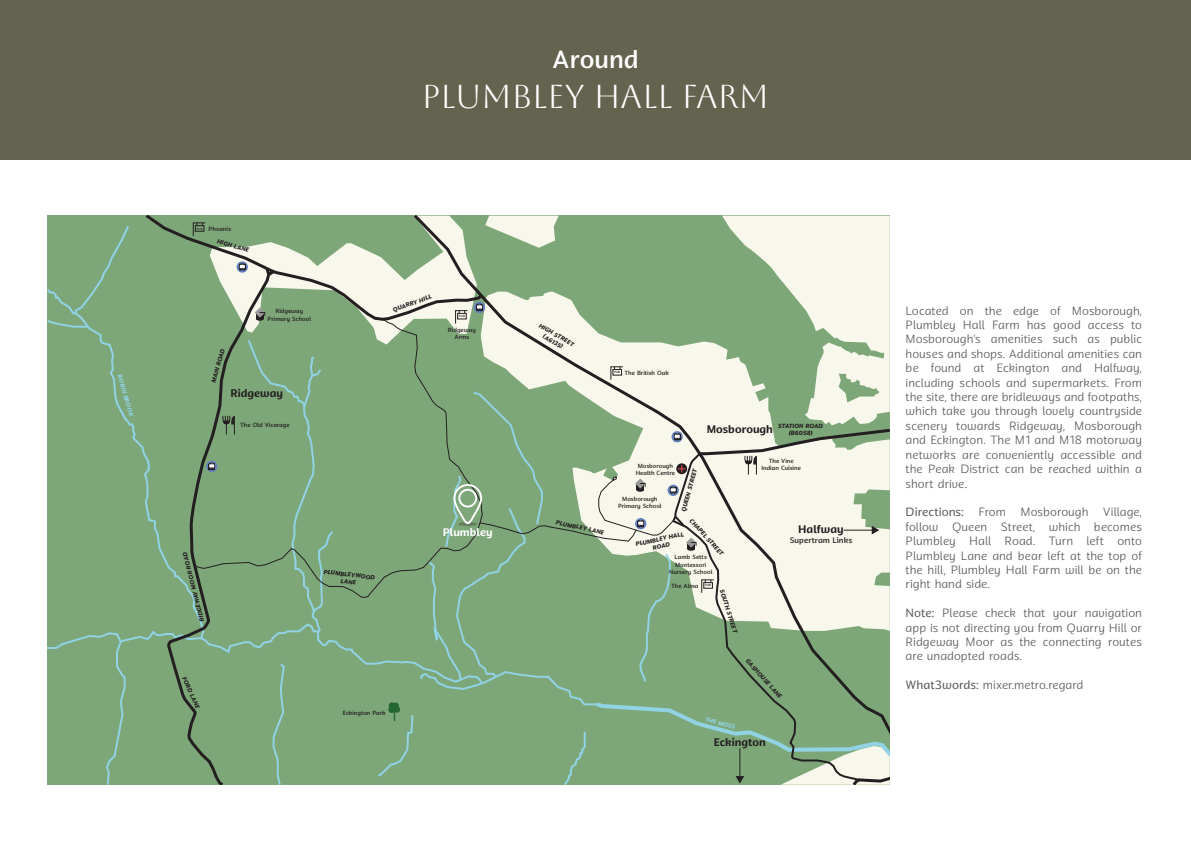
<style>
.page{position:relative;width:1191px;height:842px;background:#fff}
.page>*{position:absolute;margin:0;border:0;box-sizing:border-box;transform-origin:0 0}
.t1{font:33px "Aboreto";color:#fff}
.t2{font:500 25px "Anona";color:#fff}
.t3{font:300 12px/14.4px "Anona";color:#585a5b;text-align:justify}
.t4{font:600 11px "Anona";color:#231f20}
.t5{font:600 11px "Anona";color:#fff}
.t6{font:500 8px "Anona";color:#231f20}
.t7{font:500 6px/7.2px "Anona";color:#231f20;text-align:center}
.t8{font:italic 700 6px/7.2px "Anona";color:#231f20;text-align:center}
.t9{font:italic 700 6px "Anona";color:#91d1e4}
.t10{font:500 3px "Anona";color:#231f20}
.s1{font-weight:400}
</style>
<div class="page">
<div style="left:0;top:0;width:1191px;height:159px;background:#63634f"></div>
<svg style="left:48px;top:216px;width:842px;height:569px;background:#96b691"></svg>
<p class="t9" style="left:124px;top:373px;width:45px;rotate:74deg">ROBIN BROOK</p>
<h2 class="t2" style="left:552px;top:41px;width:88px">Around</h2>
<h1 class="t1" style="left:422px;top:78px;width:349px">PLUMBLEY HALL FARM</h1>
<p class="t7" style="left:209px;top:225px;width:24px">Phoenix</p>
<p class="t10" style="left:197px;top:226px;width:8px">PUB</p>
<p class="t8" style="left:218px;top:238px;width:34px;rotate:15deg">HIGH LANE</p>
<p class="t8" style="left:210px;top:382px;width:37px;rotate:-75deg">MAIN ROAD</p>
<p class="t7" style="left:267px;top:308px;width:45px">Ridgeway<br>Primary School</p>
<p class="t4" style="left:230px;top:384px;width:54px">Ridgeway</p>
<p class="t7" style="left:240px;top:421px;width:51px">The Old Vicarage</p>
<p class="t8" style="left:392px;top:307px;width:42px;rotate:-20deg">QUARRY HILL</p>
<p class="t10" style="left:459px;top:314px;width:8px">PUB</p>
<p class="t7" style="left:448px;top:326px;width:29px">Ridgeway<br>Arms</p>
<p class="t8" style="left:199px;top:622px;width:73px;rotate:-104deg">RIDGEWAY MOOR ROAD</p>
<p class="t8" style="left:187px;top:675px;width:36px;rotate:65deg">FORD LANE</p>
<p class="t8" style="left:324px;top:568px;width:53px;rotate:7deg">PLUMBLEYWOOD<br>LANE</p>
<p class="t7" style="left:343px;top:710px;width:44px">Eckington Park</p>
<p class="t5" style="left:443px;top:523px;width:51px">Plumbley</p>
<p class="t8" style="left:541px;top:322px;width:41px;rotate:30deg">HIGH STREET (A6135)</p>
<p class="t7" style="left:624px;top:370px;width:46px">The British Oak</p>
<p class="t10" style="left:614px;top:370px;width:8px">PUB</p>
<p class="t8" style="left:557px;top:519px;width:51px;rotate:12deg">PLUMBLEY LANE</p>
<p class="t7" style="left:635px;top:462px;width:41px">Mosborough<br>Health Centre</p>
<p class="t8" style="left:680px;top:510px;width:46px;rotate:-74deg">QUEEN STREET</p>
<p class="t7" style="left:618px;top:495px;width:45px">Mosborough<br>Primary School</p>
<p class="t8" style="left:778px;top:422px;width:47px">STATION ROAD (B6058)</p>
<p class="t4" style="left:707px;top:421px;width:68px">Mosborough</p>
<p class="t7" style="left:761px;top:457px;width:41px">The Vine<br>Indian Cuisine</p>
<p class="t8" style="left:693px;top:517px;width:49px;rotate:48deg">CHAPEL STREET</p>
<p class="t8" style="left:725px;top:588px;width:47px;rotate:72deg">SOUTH STREET</p>
<p class="t8" style="left:635px;top:541px;width:51px;rotate:-12deg">PLUMBLEY HALL<br>ROAD</p>
<p class="t7" style="left:669px;top:554px;width:45px">Lamb Setts<br>Montessori<br>Nursery School</p>
<p class="t7" style="left:671px;top:582px;width:42px">The Alma <sup>PUB</sup></p>
<p class="t4" style="left:798px;top:521px;width:47px">Halfway</p>
<p class="t6" style="left:789px;top:534px;width:64px">Supertram Links</p>
<p class="t9" style="left:706px;top:715px;width:32px;rotate:14deg">THE MOSS</p>
<p class="t8" style="left:749px;top:657px;width:52px;rotate:48deg">GASHOUSE LANE</p>
<p class="t4" style="left:714px;top:733px;width:54px">Eckington</p>
<p class="t3" style="left:905px;top:303px;width:238px">Located on the edge of Mosborough, Plumbley Hall Farm has good access to Mosborough’s amenities such as public houses and shops. Additional amenities can be found at Eckington and Halfway, including schools and supermarkets. From the site, there are bridleways and footpaths, which take you through lovely countryside scenery towards Ridgeway, Mosborough and Eckington. The M1 and M18 motorway networks are conveniently accessible and the Peak District can be reached within a short drive.</p>
<p class="t3" style="left:905px;top:505px;width:238px"><span class="s1">Directions:</span> From Mosborough Village, follow Queen Street, which becomes Plumbley Hall Road. Turn left onto Plumbley Lane and bear left at the top of the hill, Plumbley Hall Farm will be on the right hand side.</p>
<p class="t3" style="left:905px;top:606px;width:238px"><span class="s1">Note:</span> Please check that your navigation app is not directing you from Quarry Hill or Ridgeway Moor as the connecting routes are unadopted roads.</p>
<p class="t3" style="left:905px;top:678px;width:179px"><span class="s1">What3words:</span> mixer.metro.regard</p>
</div>
